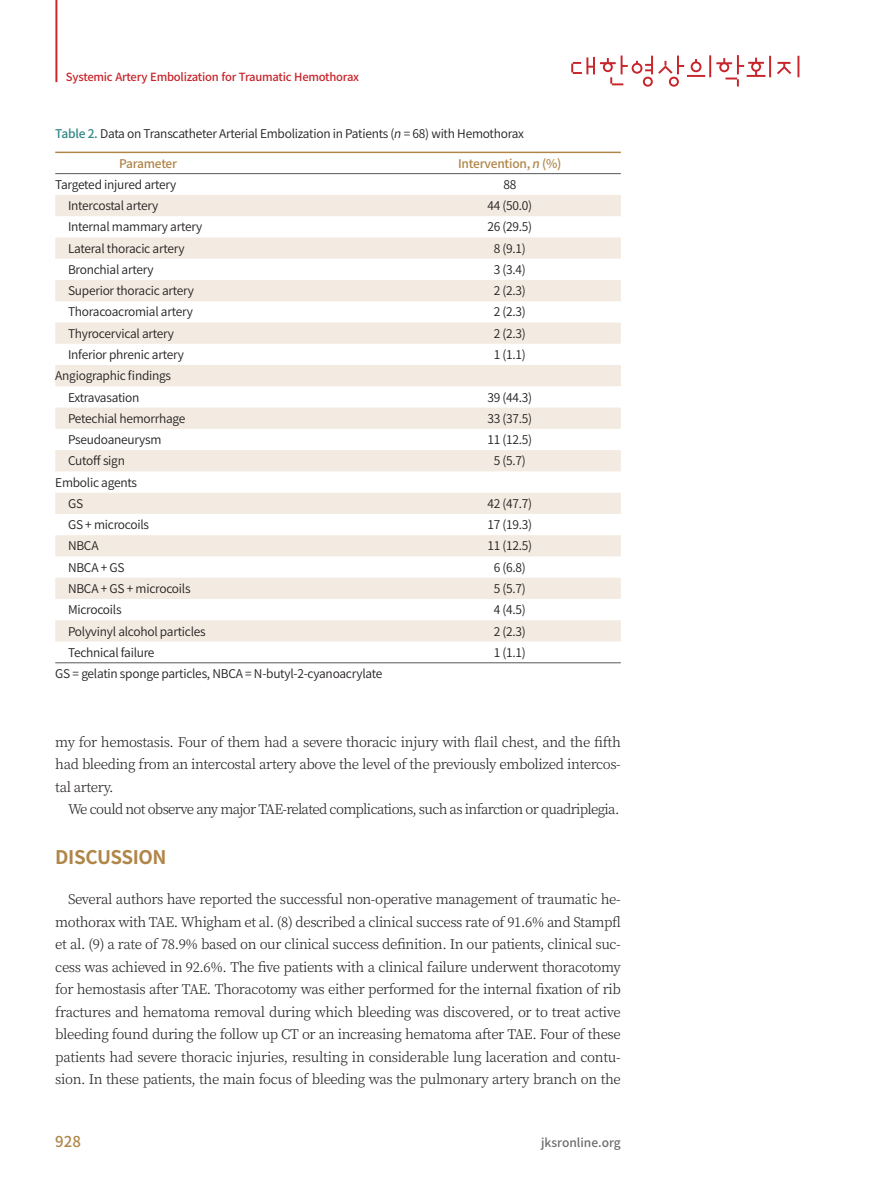
<style>
.page{position:relative;width:893px;height:1191px;background:#fff}
.page>*{position:absolute;margin:0;border:0;box-sizing:border-box;transform-origin:0 0}
.t1{font:700 18.75px "Noto Sans CJ Kkr";letter-spacing:-.02em;color:#b08548}
.t2{font:500 15px "Noto Sans CJ Kkr";color:#b08548}
.t3{font:300 13.5px/22.5px "Noto Serif CJ Kkr";letter-spacing:-.04em;color:#231f20;text-align:justify}
.t4{font:600 12px/21.3px "Noto Sans CJ Kkr";letter-spacing:-.02em;color:#231f20}
.t5{font:500 12px "Noto Sans CJ Kkr";letter-spacing:-.02em;color:#b08548}
.t6{font:500 12px "Noto Sans CJ Kkr";color:#6c6d70}
.t7{font:500 11.25px "Noto Sans CJ Kkr";letter-spacing:-.02em;color:#c8242b}
.s1{font-weight:500;color:#328886}
.s2{font-style:italic}
</style>
<div class="page">
<hr style="left:55px;top:0;width:2px;height:82px;background:#c8242b">
<svg style="left:571px;top:55px;width:228px;height:32px"></svg>
<svg style="left:55px;top:195px;width:566px;height:446px;fill:#f3ebe2"></svg>
<svg style="left:55px;top:152px;width:13px;height:1px"></svg>
<hr style="left:68px;top:152px;width:331px;height:1px;background:#b08548">
<hr style="left:399px;top:152px;width:222px;height:1px;background:#b08548">
<svg style="left:55px;top:662px;width:13px;height:1px"></svg>
<hr style="left:68px;top:662px;width:331px;height:1px;background:#57585a">
<hr style="left:399px;top:662px;width:222px;height:1px;background:#57585a">
<svg style="left:55px;top:173px;width:13px;height:1px"></svg>
<hr style="left:68px;top:173px;width:331px;height:1px;background:#57585a">
<hr style="left:399px;top:173px;width:222px;height:1px;background:#57585a">
<p class="t7" style="left:66px;top:70px;width:295px">Systemic Artery Embolization for Traumatic Hemothorax</p>
<p class="t4" style="left:55px;top:123px;width:470px"><span class="s1">Table 2.</span> Data on Transcatheter Arterial Embolization in Patients (<span class="s2">n</span>= 68) with Hemothorax</p>
<p class="t5" style="left:119px;top:157px;width:59px">Parameter</p>
<p class="t5" style="left:458px;top:157px;width:105px">Intervention, <span class="s2">n</span>(%)</p>
<p class="t4" style="left:55px;top:174px;width:123px">Targeted injured artery</p>
<p class="t4" style="left:503px;top:174px;width:14px">88</p>
<p class="t4" style="left:68px;top:195px;width:92px">Intercostal artery</p>
<p class="t4" style="left:487px;top:195px;width:46px">44 (50.0)</p>
<p class="t4" style="left:68px;top:217px;width:136px">Internal mammary artery</p>
<p class="t4" style="left:487px;top:217px;width:46px">26 (29.5)</p>
<p class="t4" style="left:68px;top:238px;width:118px">Lateral thoracic artery</p>
<p class="t4" style="left:494px;top:238px;width:34px">8 (9.1)</p>
<p class="t4" style="left:68px;top:259px;width:87px">Bronchial artery</p>
<p class="t4" style="left:494px;top:259px;width:34px">3 (3.4)</p>
<p class="t4" style="left:68px;top:280px;width:128px">Superior thoracic artery</p>
<p class="t4" style="left:494px;top:280px;width:34px">2 (2.3)</p>
<p class="t4" style="left:68px;top:302px;width:126px">Thoracoacromial artery</p>
<p class="t4" style="left:494px;top:302px;width:34px">2 (2.3)</p>
<p class="t4" style="left:68px;top:323px;width:108px">Thyrocervical artery</p>
<p class="t4" style="left:494px;top:323px;width:34px">2 (2.3)</p>
<p class="t4" style="left:68px;top:344px;width:117px">Inferior phrenic artery</p>
<p class="t4" style="left:494px;top:344px;width:34px">1 (1.1)</p>
<p class="t4" style="left:68px;top:365px;width:105px;text-indent:-13px">Angiographic findings<br>Extravasation</p>
<p class="t4" style="left:487px;top:387px;width:46px">39 (44.3)</p>
<p class="t4" style="left:68px;top:408px;width:119px">Petechial hemorrhage</p>
<p class="t4" style="left:487px;top:408px;width:46px">33 (37.5)</p>
<p class="t4" style="left:68px;top:429px;width:95px">Pseudoaneurysm</p>
<p class="t4" style="left:487px;top:429px;width:46px">11 (12.5)</p>
<p class="t4" style="left:68px;top:450px;width:58px">Cutoff sign</p>
<p class="t4" style="left:494px;top:450px;width:34px">5 (5.7)</p>
<p class="t4" style="left:68px;top:472px;width:70px;text-indent:-13px">Embolic agents<br>GS</p>
<p class="t4" style="left:487px;top:493px;width:46px">42 (47.7)</p>
<p class="t4" style="left:68px;top:514px;width:83px">GS + microcoils</p>
<p class="t4" style="left:487px;top:514px;width:46px">17 (19.3)</p>
<p class="t4" style="left:68px;top:535px;width:32px">NBCA</p>
<p class="t4" style="left:487px;top:535px;width:46px">11 (12.5)</p>
<p class="t4" style="left:68px;top:557px;width:58px">NBCA + GS</p>
<p class="t4" style="left:494px;top:557px;width:34px">6 (6.8)</p>
<p class="t4" style="left:68px;top:578px;width:124px">NBCA + GS + microcoils</p>
<p class="t4" style="left:494px;top:578px;width:34px">5 (5.7)</p>
<p class="t4" style="left:68px;top:599px;width:55px">Microcoils</p>
<p class="t4" style="left:494px;top:599px;width:34px">4 (4.5)</p>
<p class="t4" style="left:68px;top:621px;width:139px">Polyvinyl alcohol particles</p>
<p class="t4" style="left:494px;top:621px;width:34px">2 (2.3)</p>
<p class="t4" style="left:68px;top:642px;width:88px">Technical failure</p>
<p class="t4" style="left:494px;top:642px;width:34px">1 (1.1)</p>
<p class="t4" style="left:55px;top:663px;width:329px">GS = gelatin sponge particles, NBCA = N-butyl-2-cyanoacrylate</p>
<p class="t3" style="left:55px;top:731px;width:567px">my for hemostasis. Four of them had a severe thoracic injury with flail chest, and the fifth had bleeding from an intercostal artery above the level of the previously embolized intercos&shy;tal artery.</p>
<p class="t3" style="left:68px;top:798px;width:553px">We could not observe any major TAE-related complications, such as infarction or quadriplegia.</p>
<h1 class="t1" style="left:55px;top:846px;width:113px">DISCUSSION</h1>
<p class="t3" style="left:55px;top:888px;width:567px;text-indent:13px">Several authors have reported the successful non-operative management of traumatic he&shy;mothorax with TAE. Whigham et al. (8) described a clinical success rate of 91.6% and Stampfl et al. (9) a rate of 78.9% based on our clinical success definition. In our patients, clinical suc&shy;cess was achieved in 92.6%. The five patients with a clinical failure underwent thoracotomy for hemostasis after TAE. Thoracotomy was either performed for the internal fixation of rib fractures and hematoma removal during which bleeding was discovered, or to treat active bleeding found during the follow up CT or an increasing hematoma after TAE. Four of these patients had severe thoracic injuries, resulting in considerable lung laceration and contu&shy;sion. In these patients, the main focus of bleeding was the pulmonary artery branch on the</p>
<p class="t2" style="left:55px;top:1132px;width:27px">928</p>
<p class="t6" style="left:541px;top:1135px;width:81px">jksronline.org</p>
</div>
